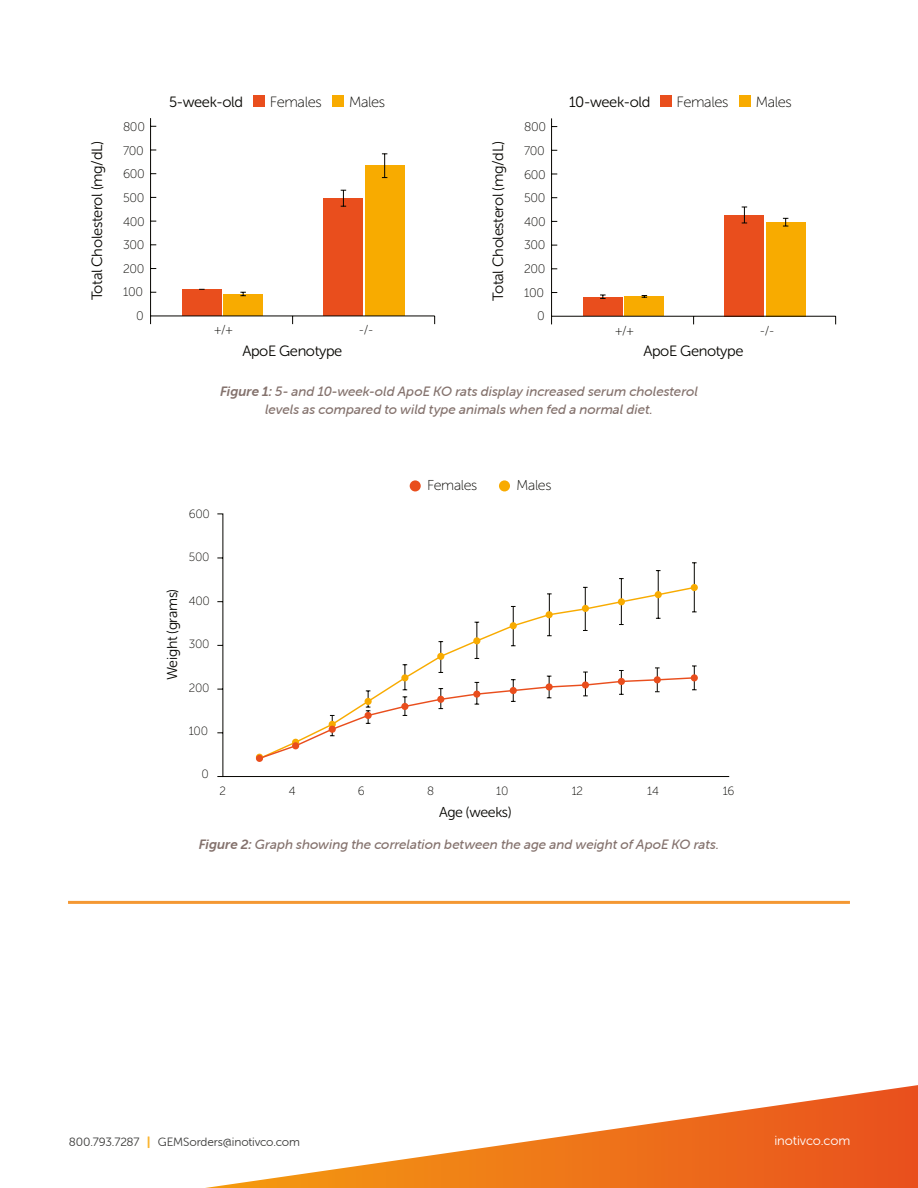
<style>
.page{position:relative;width:918px;height:1188px;background:#fff}
.page>*{position:absolute;margin:0;border:0;box-sizing:border-box;transform-origin:0 0}
.t1{font:14.85px "Museo Sans Rounded 300";letter-spacing:-.025em;color:#060500}
.t2{font:14.85px "Museo Sans Rounded 100";letter-spacing:-.025em;color:#060500}
.t3{font:14.4px "Museo Sans Rounded 300";letter-spacing:-.025em;color:#060500}
.t4{font:14.4px "Museo Sans Rounded 100";letter-spacing:-.025em;color:#060500}
.t5{font:italic 13.5px/18px "Museo Sans Rounded 500";color:#84726d;text-align:center}
.t6{font:13.2px "Museo Sans Rounded 300";color:#fff}
.t7{font:12.45px/23.5px "Museo Sans Rounded 100";letter-spacing:-.025em;color:#060500;text-align:right}
.t8{font:12px "Museo Sans Rounded 300";letter-spacing:-.01em;color:#3c3c3b}
.t9{font:12px "Museo Sans Rounded 100";letter-spacing:-.025em;color:#060500}
.s1{font-family:"Museo Sans Rounded 700"}
.s2{font-family:"Museo Sans Rounded 900";color:#fab42f}
</style>
<div class="page">
<svg style="left:205px;top:1085px;width:713px;height:103px"></svg>
<div style="left:182px;top:290px;width:40px;height:26px;background:#e94e1d"></div>
<div style="left:324px;top:199px;width:39px;height:117px;background:#e94e1d"></div>
<div style="left:365px;top:166px;width:39px;height:150px;background:#f8ab00"></div>
<div style="left:223px;top:294px;width:40px;height:22px;background:#f8ab00"></div>
<hr style="left:150px;top:118px;width:1px;height:206px;background:#060500">
<hr style="left:151px;top:316px;width:284px;height:1px;background:#060500">
<div style="left:253px;top:95px;width:12px;height:12px;background:#e94e1d"></div>
<div style="left:332px;top:95px;width:12px;height:12px;background:#f8ab00"></div>
<svg style="left:240px;top:292px;width:6px;height:4px"></svg>
<svg style="left:341px;top:190px;width:5px;height:17px"></svg>
<svg style="left:382px;top:154px;width:5px;height:24px"></svg>
<div style="left:660px;top:96px;width:11px;height:11px;background:#e94e1d"></div>
<div style="left:739px;top:96px;width:11px;height:11px;background:#f8ab00"></div>
<div style="left:583px;top:297px;width:40px;height:19px;background:#e94e1d"></div>
<div style="left:725px;top:215px;width:39px;height:101px;background:#e94e1d"></div>
<div style="left:766px;top:222px;width:39px;height:94px;background:#f8ab00"></div>
<div style="left:625px;top:296px;width:39px;height:20px;background:#f8ab00"></div>
<svg style="left:600px;top:295px;width:6px;height:4px"></svg>
<svg style="left:642px;top:295px;width:5px;height:3px"></svg>
<svg style="left:742px;top:207px;width:5px;height:17px"></svg>
<svg style="left:783px;top:218px;width:5px;height:9px"></svg>
<hr style="left:551px;top:118px;width:1px;height:206px;background:#060500">
<hr style="left:552px;top:316px;width:284px;height:1px;background:#060500">
<svg style="left:217px;top:514px;width:513px;height:263px"></svg>
<div style="left:499px;top:480px;width:11px;height:11px;background:#f8ab00;border-radius:50%"></div>
<div style="left:410px;top:480px;width:11px;height:11px;background:#e94e1d;border-radius:50%"></div>
<hr style="left:694px;top:563px;width:1px;height:49px;background:#060500">
<hr style="left:441px;top:642px;width:1px;height:30px;background:#060500">
<hr style="left:477px;top:622px;width:1px;height:36px;background:#060500">
<hr style="left:513px;top:606px;width:1px;height:40px;background:#060500">
<hr style="left:549px;top:594px;width:1px;height:42px;background:#060500">
<hr style="left:585px;top:587px;width:1px;height:43px;background:#060500">
<hr style="left:621px;top:579px;width:1px;height:46px;background:#060500">
<hr style="left:658px;top:571px;width:1px;height:47px;background:#060500">
<svg style="left:258px;top:658px;width:438px;height:102px"></svg>
<div style="left:691px;top:584px;width:7px;height:7px;background:#f8ab00;border-radius:50%"></div>
<div style="left:655px;top:591px;width:7px;height:7px;background:#f8ab00;border-radius:50%"></div>
<div style="left:582px;top:605px;width:7px;height:7px;background:#f8ab00;border-radius:50%"></div>
<div style="left:510px;top:622px;width:7px;height:7px;background:#f8ab00;border-radius:50%"></div>
<div style="left:473px;top:637px;width:7px;height:7px;background:#f8ab00;border-radius:50%"></div>
<div style="left:618px;top:598px;width:7px;height:7px;background:#f8ab00;border-radius:50%"></div>
<div style="left:546px;top:611px;width:7px;height:7px;background:#f8ab00;border-radius:50%"></div>
<div style="left:437px;top:653px;width:7px;height:7px;background:#f8ab00;border-radius:50%"></div>
<div style="left:401px;top:674px;width:7px;height:7px;background:#f8ab00;border-radius:50%"></div>
<div style="left:365px;top:698px;width:7px;height:7px;background:#f8ab00;border-radius:50%"></div>
<svg style="left:329px;top:721px;width:7px;height:7px"></svg>
<div style="left:292px;top:739px;width:7px;height:7px;background:#f8ab00;border-radius:50%"></div>
<div style="left:256px;top:754px;width:7px;height:7px;background:#ef790f;border-radius:50%"></div>
<div style="left:292px;top:742px;width:7px;height:7px;background:#e94e1d;border-radius:50%"></div>
<div style="left:256px;top:755px;width:7px;height:7px;background:#e94e1d;border-radius:50%"></div>
<div style="left:329px;top:726px;width:7px;height:7px;background:#e94e1d;border-radius:50%"></div>
<hr style="left:68px;top:901px;width:782px;height:3px;background:#f49833">
<p class="t1" style="left:89px;top:300px;width:161px;rotate:-90deg">Total Cholesterol (mg/dL)</p>
<p class="t7" style="left:123px;top:115px;width:23px">800<br>700<br>600<br>500<br>400<br>300<br>200<br>100<br>0</p>
<p class="t1" style="left:169px;top:94px;width:76px">5-week-old</p>
<p class="t2" style="left:270px;top:94px;width:53px">Females</p>
<p class="t2" style="left:349px;top:94px;width:38px">Males</p>
<p class="t1" style="left:569px;top:94px;width:83px">10-week-old</p>
<p class="t2" style="left:676px;top:94px;width:53px">Females</p>
<p class="t2" style="left:756px;top:94px;width:38px">Males</p>
<p class="t1" style="left:490px;top:301px;width:161px;rotate:-90deg">Total Cholesterol (mg/dL)</p>
<p class="t7" style="left:524px;top:116px;width:23px">800<br>700<br>600<br>500<br>400<br>300<br>200<br>100<br>0</p>
<p class="t7" style="left:214px;top:318px;width:20px">+/+</p>
<p class="t7" style="left:359px;top:318px;width:16px">-/-</p>
<p class="t1" style="left:242px;top:343px;width:102px">ApoE Genotype</p>
<p class="t7" style="left:615px;top:319px;width:20px">+/+</p>
<p class="t7" style="left:760px;top:319px;width:16px">-/-</p>
<p class="t1" style="left:643px;top:343px;width:102px">ApoE Genotype</p>
<p class="t5" style="left:220px;top:383px;width:479px"><span class="s1">Figure 1:</span> 5- and 10-week-old ApoE KO rats display increased serum cholesterol levels as compared to wild type animals when fed a normal diet.</p>
<p class="t3" style="left:164px;top:680px;width:93px;rotate:-90deg">Weight (grams)</p>
<p class="t9" style="left:189px;top:508px;width:23px">600</p>
<p class="t9" style="left:189px;top:551px;width:22px">500</p>
<p class="t9" style="left:189px;top:594px;width:23px">400</p>
<p class="t9" style="left:189px;top:638px;width:22px">300</p>
<p class="t9" style="left:189px;top:681px;width:22px">200</p>
<p class="t9" style="left:189px;top:725px;width:21px">100</p>
<p class="t9" style="left:202px;top:768px;width:9px">0</p>
<p class="t4" style="left:427px;top:477px;width:52px">Females</p>
<p class="t4" style="left:517px;top:477px;width:36px">Males</p>
<p class="t9" style="left:220px;top:785px;width:8px">2</p>
<p class="t9" style="left:289px;top:785px;width:8px">4</p>
<p class="t9" style="left:358px;top:785px;width:8px">6</p>
<p class="t9" style="left:427px;top:785px;width:9px">8</p>
<p class="t9" style="left:496px;top:785px;width:14px">10</p>
<p class="t9" style="left:572px;top:785px;width:13px">12</p>
<p class="t9" style="left:647px;top:785px;width:13px">14</p>
<p class="t9" style="left:723px;top:785px;width:13px">16</p>
<p class="t3" style="left:439px;top:804px;width:74px">Age (weeks)</p>
<p class="t5" style="left:199px;top:836px;width:522px"><span class="s1">Figure 2:</span> Graph showing the correlation between the age and weight of ApoE KO rats.</p>
<p class="t8" style="left:69px;top:1136px;width:233px">800.793.7287 <span class="s2">|</span> GEMSorders@inotivco.com</p>
<p class="t6" style="left:774px;top:1133px;width:78px">inotivco.com</p>
</div>
